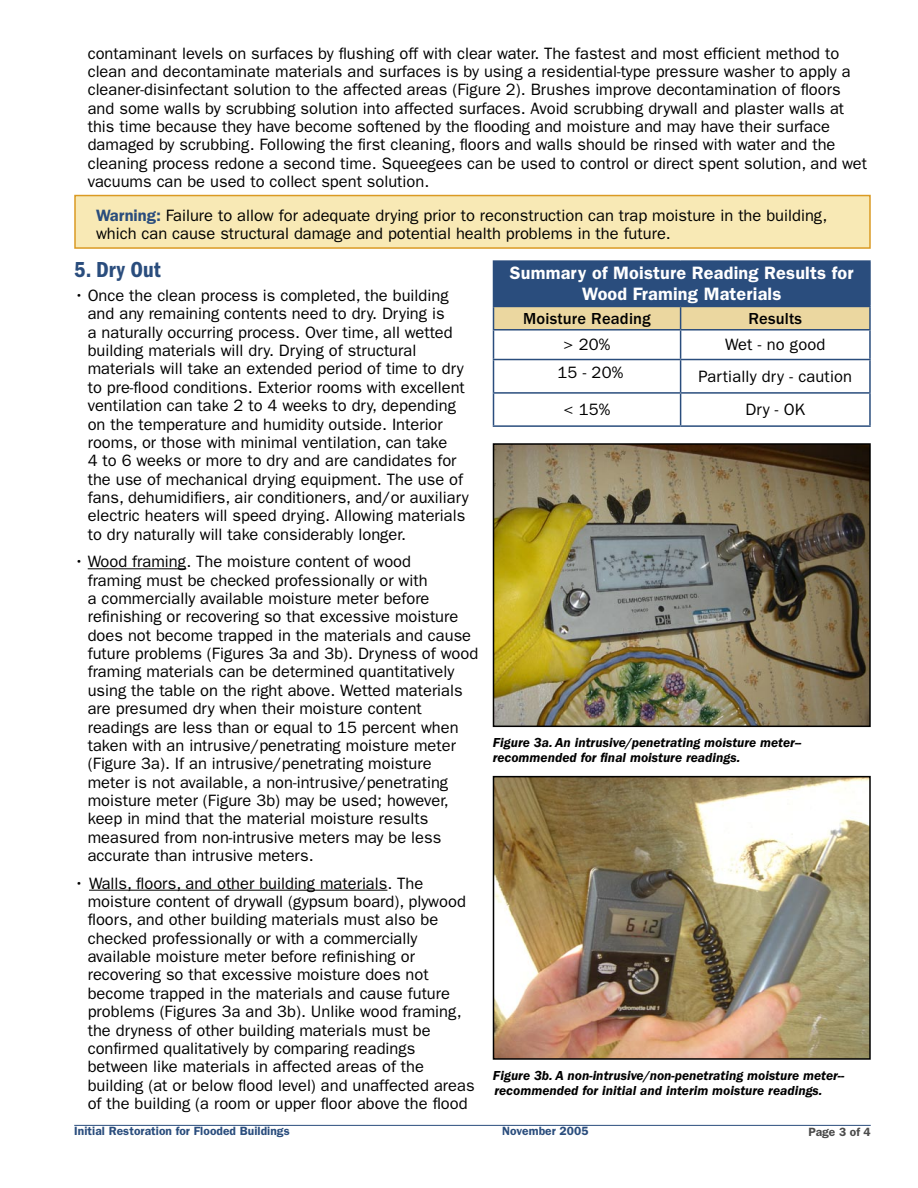
<style>
.page{position:relative;width:918px;height:1188px;background:#fff}
.page>*{position:absolute;margin:0;border:0;box-sizing:border-box;transform-origin:0 0}
.HGCC_sub{font:22.5px "ITC Franklin Gothic Std Dm Cd";color:#2a4d7d}
._488_table_body{font:600 18px/21px "ITC Franklin Gothic Std";letter-spacing:.01em;color:#fff;text-align:center}
.HGCC_body_bullet0{font:16.5px/18.3px "ITC Franklin Gothic Std";color:#000}
.HGCC_body1{font:16.5px/18.3px "ITC Franklin Gothic Std";color:#000}
._488_table_body-2{font:16.5px "ITC Franklin Gothic Std";letter-spacing:.01em;color:#000}
._488_table_body-3{font:500 16.5px "ITC Franklin Gothic Std";letter-spacing:.01em;color:#000}
.HGCC_caption{font:italic 600 13.5px/15.8px "ITC Franklin Gothic Std";color:#000}
.t1{font:600 12px "ITC Franklin Gothic Std";letter-spacing:.005em;color:#2a4d7d}
.t2{font:600 12px "ITC Franklin Gothic Std";color:#4b4b4b}
.s1{font-weight:600;color:#2a4d7d}
</style>
<div class="page">
<hr style="left:74px;top:1125px;width:797px;height:1px;background:#2a4d7d">
<hr style="left:88px;top:568px;width:98px;height:1px;background:#000">
<hr style="left:89px;top:890px;width:298px;height:1px;background:#000">
<div style="left:75px;top:196px;width:795px;height:52px;background:#f8e9b5"></div>
<div style="left:74px;top:195px;width:797px;height:54px;border:2px solid #da9a23"></div>
<img style="left:496px;top:446px;width:372px;height:278px">
<div style="left:493px;top:443px;width:378px;height:284px;border:2px solid #000"></div>
<img style="left:496px;top:779px;width:372px;height:278px">
<div style="left:493px;top:776px;width:378px;height:284px;border:2px solid #000"></div>
<div style="left:494px;top:261px;width:376px;height:45px;background:#2a4d7d"></div>
<hr style="left:493px;top:260px;width:188px;height:2px;background:#2a4d7d">
<hr style="left:493px;top:262px;width:1px;height:44px;background:#2a4d7d">
<hr style="left:681px;top:260px;width:190px;height:2px;background:#2a4d7d">
<hr style="left:869px;top:262px;width:2px;height:44px;background:#2a4d7d">
<hr style="left:681px;top:306px;width:190px;height:1px;background:#2a4d7d">
<hr style="left:869px;top:307px;width:2px;height:22px;background:#2a4d7d">
<hr style="left:681px;top:329px;width:190px;height:2px;background:#2a4d7d">
<svg style="left:493px;top:306px;width:377px;height:53px"></svg>
<hr style="left:869px;top:331px;width:2px;height:28px;background:#2a4d7d">
<hr style="left:493px;top:359px;width:188px;height:1px;background:#2a4d7d">
<hr style="left:493px;top:360px;width:1px;height:32px;background:#2a4d7d">
<hr style="left:681px;top:359px;width:190px;height:1px;background:#2a4d7d">
<hr style="left:680px;top:360px;width:1px;height:32px;background:#2a4d7d">
<hr style="left:869px;top:360px;width:2px;height:32px;background:#2a4d7d">
<hr style="left:493px;top:392px;width:188px;height:2px;background:#2a4d7d">
<hr style="left:493px;top:394px;width:1px;height:31px;background:#2a4d7d">
<hr style="left:681px;top:392px;width:190px;height:2px;background:#2a4d7d">
<hr style="left:680px;top:394px;width:1px;height:31px;background:#2a4d7d">
<hr style="left:869px;top:394px;width:2px;height:31px;background:#2a4d7d">
<hr style="left:493px;top:425px;width:188px;height:2px;background:#2a4d7d">
<hr style="left:681px;top:425px;width:190px;height:2px;background:#2a4d7d">
<p class="HGCC_body_bullet0" style="left:88px;top:44px;width:781px">contaminant levels on surfaces by flushing off with clear water. The fastest and most efficient method to clean and decontaminate materials and surfaces is by using a residential-type pressure washer to apply a cleaner-disinfectant solution to the affected areas (Figure 2). Brushes improve decontamination of floors and some walls by scrubbing solution into affected surfaces. Avoid scrubbing drywall and plaster walls at this time because they have become softened by the flooding and moisture and may have their surface damaged by scrubbing. Following the first cleaning, floors and walls should be rinsed with water and the cleaning process redone a second time. Squeegees can be used to control or direct spent solution, and wet vacuums can be used to collect spent solution.</p>
<p class="HGCC_body1" style="left:96px;top:206px;width:733px"><span class="s1">Warning:</span> Failure to allow for adequate drying prior to reconstruction can trap moisture in the building, which can cause structural damage and potential health problems in the future.</p>
<p class="HGCC_sub" style="left:74px;top:256px;width:88px">5. Dry Out</p>
<p class="HGCC_body_bullet0" style="left:88px;top:286px;width:382px;text-indent:-14px">• Once the clean process is completed, the building and any remaining contents need to dry. Drying is<br>a naturally occurring process. Over time, all wetted building materials will dry. Drying of structural materials will take an extended period of time to dry to pre-flood conditions. Exterior rooms with excellent ventilation can take 2 to 4 weeks to dry, depending on the temperature and humidity outside. Interior rooms, or those with minimal ventilation, can take<br>4 to 6 weeks or more to dry and are candidates for the use of mechanical drying equipment. The use of fans, dehumidifiers, air conditioners, and/or auxiliary electric heaters will speed drying. Allowing materials to dry naturally will take considerably longer.</p>
<p class="HGCC_body_bullet0" style="left:88px;top:553px;width:392px;text-indent:-14px">• Wood framing. The moisture content of wood<br>framing must be checked professionally or with<br>a commercially available moisture meter before refinishing or recovering so that excessive moisture does not become trapped in the materials and cause future problems (Figures 3a and 3b). Dryness of wood framing materials can be determined quantitatively using the table on the right above. Wetted materials are presumed dry when their moisture content readings are less than or equal to 15 percent when taken with an intrusive/penetrating moisture meter (Figure 3a). If an intrusive/penetrating moisture<br>meter is not available, a non-intrusive/penetrating moisture meter (Figure 3b) may be used; however, keep in mind that the material moisture results measured from non-intrusive meters may be less accurate than intrusive meters.</p>
<p class="HGCC_body_bullet0" style="left:88px;top:874px;width:388px;text-indent:-14px">• Walls, floors, and other building materials. The moisture content of drywall (gypsum board), plywood floors, and other building materials must also be checked professionally or with a commercially available moisture meter before refinishing or recovering so that excessive moisture does not become trapped in the materials and cause future problems (Figures 3a and 3b). Unlike wood framing, the dryness of other building materials must be confirmed qualitatively by comparing readings between like materials in affected areas of the building (at or below flood level) and unaffected areas of the building (a room or upper floor above the flood</p>
<p class="_488_table_body" style="left:510px;top:263px;width:345px">Summary of Moisture Reading Results for<br>Wood Framing Materials</p>
<p class="_488_table_body-3" style="left:523px;top:309px;width:129px">Moisture Reading</p>
<p class="_488_table_body-3" style="left:749px;top:309px;width:55px">Results</p>
<p class="_488_table_body-2" style="left:564px;top:335px;width:48px">&gt; 20%</p>
<p class="_488_table_body-2" style="left:725px;top:335px;width:102px">Wet - no good</p>
<p class="_488_table_body-2" style="left:558px;top:363px;width:67px">15 - 20%</p>
<p class="_488_table_body-2" style="left:698px;top:367px;width:155px">Partially dry - caution</p>
<p class="_488_table_body-2" style="left:564px;top:400px;width:48px">&lt; 15%</p>
<p class="_488_table_body-2" style="left:745px;top:400px;width:61px">Dry - OK</p>
<p class="HGCC_caption" style="left:493px;top:734px;width:310px">Figure 3a. An intrusive/penetrating moisture meter-- recommended for final moisture readings.</p>
<p class="HGCC_caption" style="left:493px;top:1067px;width:353px">Figure 3b. A non-intrusive/non-penetrating moisture meter-- recommended for initial and interim moisture readings.</p>
<p class="t1" style="left:74px;top:1124px;width:217px">Initial Restoration for Flooded Buildings</p>
<p class="t1" style="left:502px;top:1124px;width:88px">November 2005</p>
<p class="t2" style="left:809px;top:1125px;width:64px">Page 3 of 4</p>
</div>
